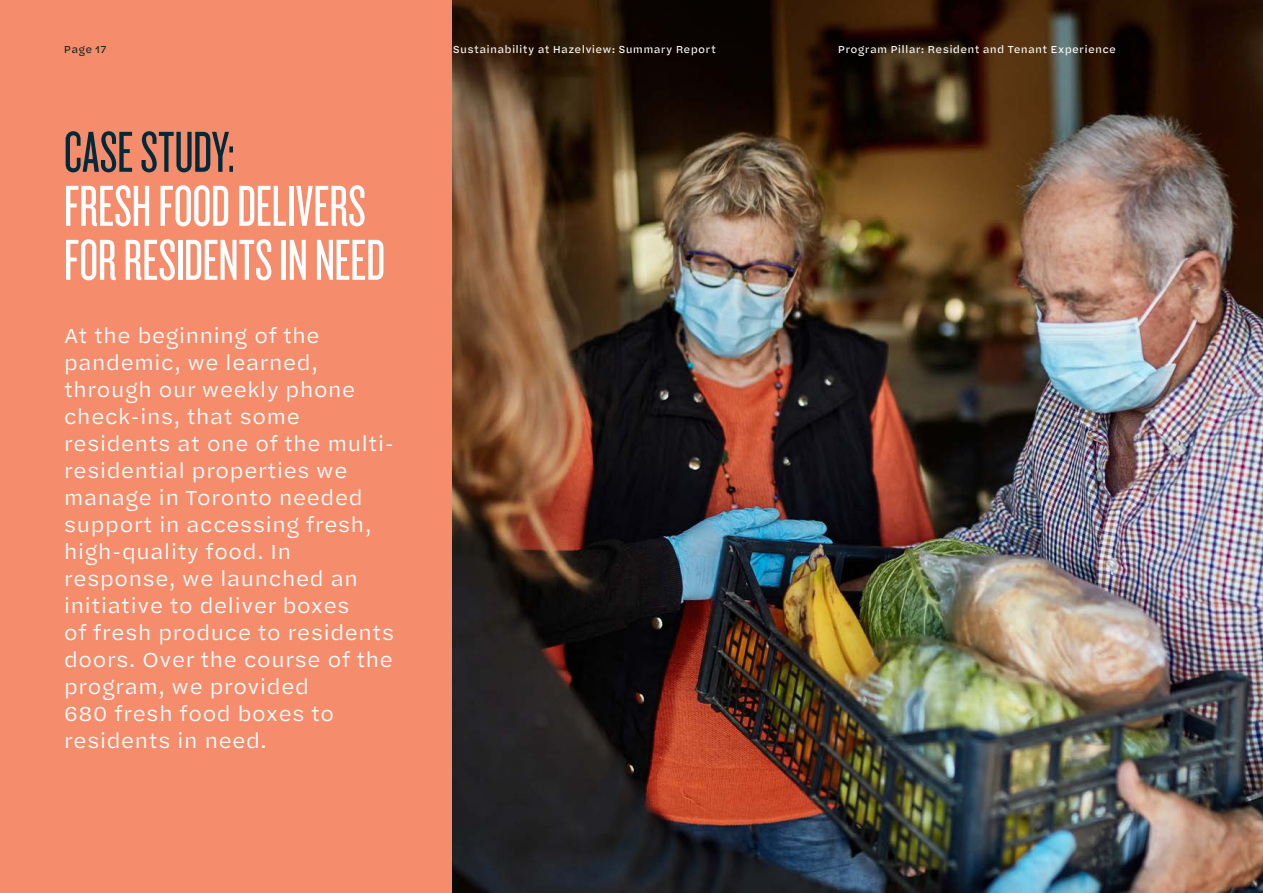
<style>
.page{position:relative;width:1263px;height:893px;background:#fff}
.page>*{position:absolute;margin:0;border:0;box-sizing:border-box;transform-origin:0 0}
.t1{font:60px/54px "Knockout HTF27 Junior Bantamwt";letter-spacing:-.005em;color:#fff}
.t2{font:21px/27px "Halyard Micro";color:#fff}
.t3{font:10.5px "Halyard Micro";letter-spacing:.02em;color:#fff}
.t4{font:10.5px "Halyard Micro";letter-spacing:.015em;color:#231f20}
.s1{color:#002a3a}
</style>
<div class="page">
<div style="left:0;top:0;width:453px;height:893px;background:#f58d6d"></div>
<img style="left:453px;top:0;width:810px;height:893px">
<p class="t4" style="left:64px;top:41px;width:44px">Page 17</p>
<p class="t3" style="left:453px;top:41px;width:265px">Sustainability at Hazelview: Summary Report</p>
<p class="t3" style="left:838px;top:41px;width:280px">Program Pillar: Resident and Tenant Experience</p>
<p class="t1" style="left:64px;top:126px;width:323px"><span class="s1">CASE STUDY:<br></span>FRESH FOOD DELIVERS<br>FOR RESIDENTS IN NEED</p>
<p class="t2" style="left:64px;top:321px;width:332px">At the beginning of the pandemic, we learned, through our weekly phone check-ins, that some residents at one of the multi&shy;residential properties we manage in Toronto needed support in accessing fresh, high-quality food. In response, we launched an initiative to deliver boxes<br>of fresh produce to residents doors. Over the course of the program, we provided<br>680 fresh food boxes to residents in need.</p>
</div>
